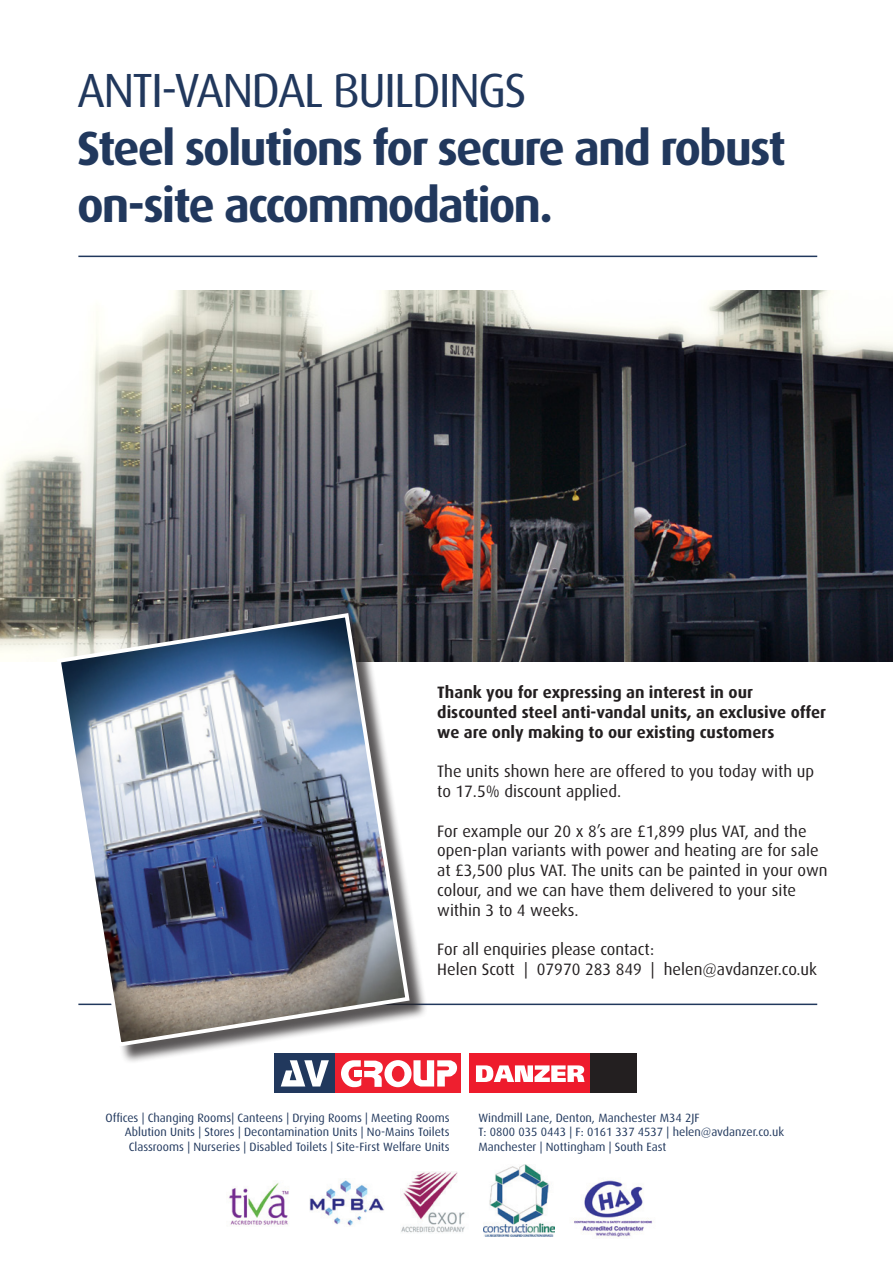
<style>
.page{position:relative;width:893px;height:1263px;background:#fff}
.page>*{position:absolute;margin:0;border:0;box-sizing:border-box;transform-origin:0 0}
.t1{font:700 48px "Dax";letter-spacing:-.04em;color:#21385d}
.t2{font:48px "Dax";letter-spacing:-.04em;color:#21385d}
.t3{font:16.5px/19.8px "Dax";color:#231f20}
.t4{font:700 16.5px/19.8px "Dax";color:#231f20}
.t5{font:12px "Dax";color:#21385d}
</style>
<div class="page">
<hr style="left:78px;top:256px;width:739px;height:1px;background:#21385d">
<hr style="left:78px;top:1003px;width:739px;height:2px;background:#21385d">
<img style="left:0;top:290px;width:893px;height:371px">
<div style="left:59px;top:616px;width:369px;height:449px;background:#231f20;opacity:.75"></div>
<img style="left:54px;top:611px;width:358px;height:438px">
<img style="left:574px;top:1180px;width:78px;height:58px">
<img style="left:484px;top:1164px;width:70px;height:72px">
<img style="left:401px;top:1172px;width:64px;height:61px">
<img style="left:310px;top:1180px;width:74px;height:46px">
<img style="left:228px;top:1181px;width:61px;height:44px">
<div style="left:272px;top:1051px;width:190px;height:43px;background:linear-gradient(to bottom,#ee1f2f,#ee1f2f)"></div>
<div style="left:274px;top:1053px;width:61px;height:39px;background:#21385d"></div>
<div style="left:335px;top:1053px;width:125px;height:39px;background:#ee1f2f"></div>
<svg style="left:281px;top:1060px;width:48px;height:26px"></svg>
<svg style="left:341px;top:1060px;width:116px;height:27px"></svg>
<div style="left:354px;top:1070px;width:7px;height:7px;background:#fff"></div>
<div style="left:469px;top:1053px;width:121px;height:40px;background:#ee1b2c"></div>
<svg style="left:476px;top:1065px;width:109px;height:17px"></svg>
<div style="left:590px;top:1053px;width:46px;height:40px;background:#231f20"></div>
<p class="t2" style="left:77px;top:64px;width:451px">ANTI-VANDAL BUILDINGS</p>
<p class="t1" style="left:77px;top:121px;width:710px">Steel solutions for secure and robust</p>
<p class="t1" style="left:77px;top:179px;width:477px">on-site accommodation.</p>
<p class="t4" style="left:437px;top:682px;width:317px">Thank you for expressing an interest in our</p>
<p class="t4" style="left:437px;top:702px;width:390px">discounted steel anti-vandal units, an exclusive offer we are only making to our existing customers</p>
<p class="t3" style="left:437px;top:762px;width:378px">The units shown here are offered to you today with up to 17.5% discount applied.</p>
<p class="t3" style="left:437px;top:821px;width:392px">For example our 20 x 8’s are £1,899 plus VAT, and the open-plan variants with power and heating are for sale at £3,500 plus VAT. The units can be painted in your own colour, and we can have them delivered to your site within 3 to 4 weeks.</p>
<p class="t3" style="left:437px;top:940px;width:219px">For all enquiries please contact:</p>
<p class="t3" style="left:437px;top:960px;width:381px">Helen Scott | 07970 283 849 | helen@avdanzer.co.uk</p>
<p class="t5" style="left:105px;top:1111px;width:346px">Offices | Changing Rooms| Canteens | Drying Rooms | Meeting Rooms</p>
<p class="t5" style="left:125px;top:1125px;width:326px">Ablution Units | Stores | Decontamination Units | No-Mains Toilets</p>
<p class="t5" style="left:129px;top:1140px;width:322px">Classrooms | Nurseries | Disabled Toilets | Site-First Welfare Units</p>
<p class="t5" style="left:478px;top:1111px;width:223px">Windmill Lane, Denton, Manchester M34 2JF</p>
<p class="t5" style="left:478px;top:1125px;width:307px">T: 0800 035 0443 | F: 0161 337 4537 | helen@avdanzer.co.uk</p>
<p class="t5" style="left:478px;top:1140px;width:190px">Manchester | Nottingham | South East</p>
</div>
